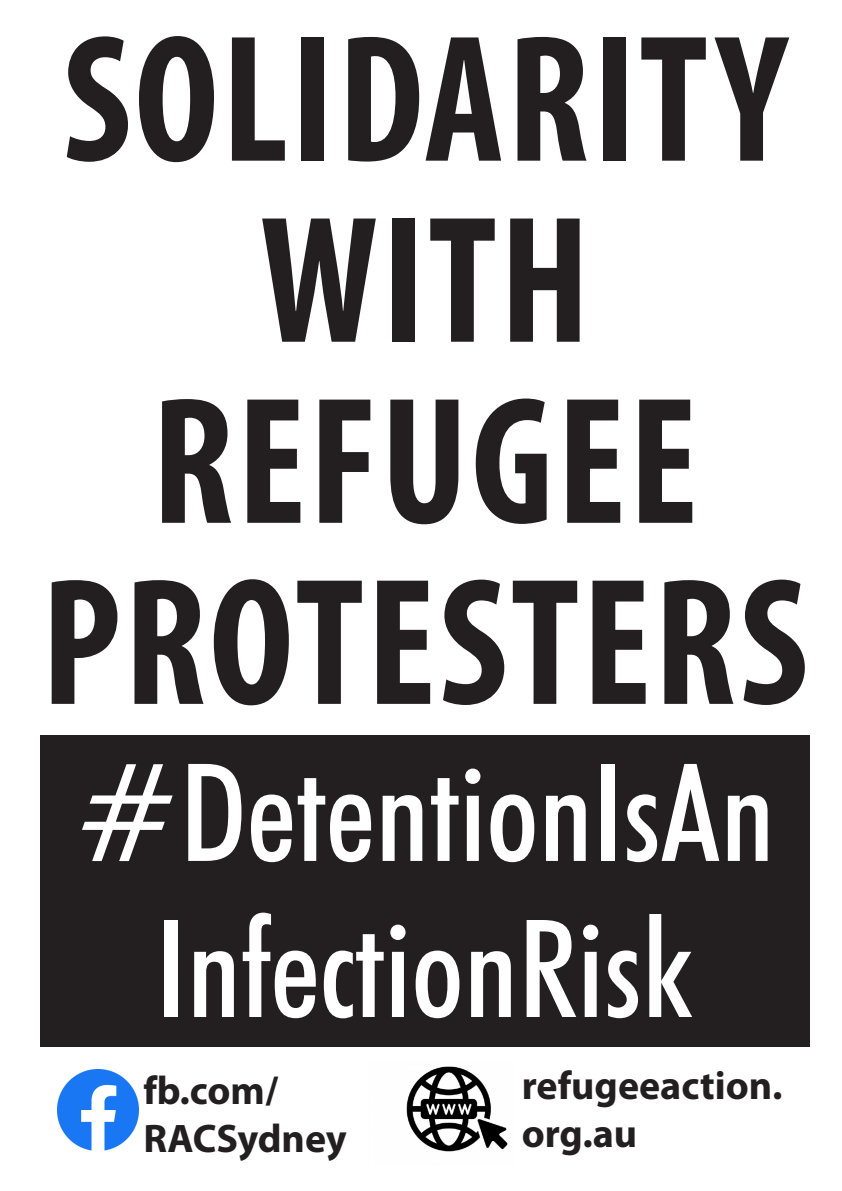
<style>
.page{position:relative;width:842px;height:1191px;background:#fff}
.page>*{position:absolute;margin:0;border:0;box-sizing:border-box;transform-origin:0 0}
.t1{font:700 condensed 182.7px/181px "Myriad Pro";letter-spacing:.02em;color:#231f20;text-align:center;scale:.95 1}
.t2{font:500 condensed 136px "Futura BT";color:#fff}
.t3{font:700 40px "Myriad Pro";color:#231f20}
</style>
<div class="page">
<div style="left:40px;top:735px;width:770px;height:312px;background:#231f20"></div>
<img style="left:58px;top:1069px;width:80px;height:81px">
<img style="left:406px;top:1066px;width:102px;height:86px">
<p class="t1" style="left:42px;top:5px;width:808px">SOLIDARITY<br>WITH<br>REFUGEE<br>PROTESTERS</p>
<p class="t2" style="left:75px;top:730px;width:701px">#DetentionIsAn</p>
<p class="t2" style="left:156px;top:886px;width:539px">InfectionRisk</p>
<p class="t3" style="left:143px;top:1064px;width:136px">fb.com/</p>
<p class="t3" style="left:143px;top:1112px;width:205px">RACSydney</p>
<p class="t3" style="left:522px;top:1059px;width:262px">refugeeaction.</p>
<p class="t3" style="left:522px;top:1107px;width:117px">org.au</p>
</div>
